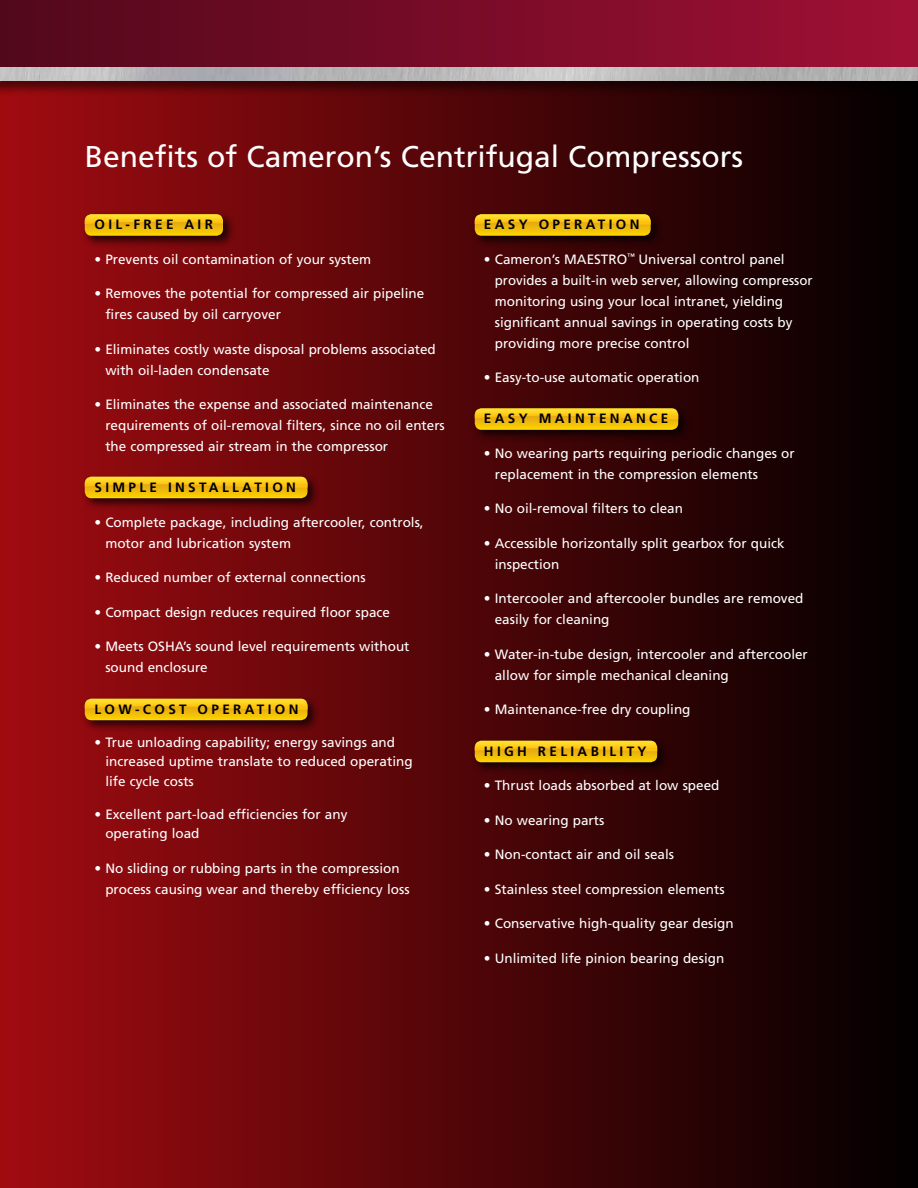
<style>
.page{position:relative;width:918px;height:1188px;background:#fff}
.page>*{position:absolute;margin:0;border:0;box-sizing:border-box;transform-origin:0 0}
.t1{font:30px "Frutiger LT Std";color:#fff}
.t2{font:13.5px/21px "Frutiger LT Std";color:#fff}
.t3{font:700 13.5px "Frutiger LT Std";letter-spacing:.25em;color:#000}
</style>
<div class="page">
<div style="left:0;top:68px;width:918px;height:1120px;background:linear-gradient(to right,#a10b11,#020000)"></div>
<div style="left:81px;top:211px;width:155px;height:37px;background:#000;opacity:.75"></div>
<svg style="left:85px;top:214px;width:138px;height:22px;background:#f1c011"></svg>
<div style="left:81px;top:474px;width:239px;height:37px;background:#000;opacity:.75"></div>
<svg style="left:85px;top:477px;width:223px;height:21px;background:#f5c411"></svg>
<div style="left:81px;top:696px;width:239px;height:37px;background:#000;opacity:.75"></div>
<svg style="left:85px;top:699px;width:223px;height:21px;background:#f5c411"></svg>
<div style="left:471px;top:738px;width:199px;height:37px;background:#000;opacity:.75"></div>
<svg style="left:475px;top:741px;width:182px;height:21px;background:#f5c411"></svg>
<div style="left:471px;top:211px;width:192px;height:37px;background:#000;opacity:.75"></div>
<svg style="left:475px;top:214px;width:176px;height:22px;background:#f0c011"></svg>
<div style="left:471px;top:405px;width:220px;height:37px;background:#000;opacity:.75"></div>
<svg style="left:475px;top:408px;width:203px;height:22px;background:#f1c111"></svg>
<div style="left:0;top:0;width:918px;height:68px;background:linear-gradient(to right,#52081b,#9f1035)"></div>
<div style="left:0;top:66px;width:918px;height:30px;background:#000;opacity:.5"></div>
<img style="left:0;top:68px;width:918px;height:13px">
<hr style="left:917px;top:0;width:1px;height:68px;background:#000">
<h1 class="t1" style="left:85px;top:139px;width:660px">Benefits of Cameron’s Centrifugal Compressors</h1>
<p class="t3" style="left:94px;top:217px;width:120px">OIL-FREE AIR</p>
<p class="t2" style="left:94px;top:249px;width:278px">• Prevents oil contamination of your system</p>
<p class="t2" style="left:105px;top:283px;width:320px;text-indent:-11px">• Removes the potential for compressed air pipeline fires caused by oil carryover</p>
<p class="t2" style="left:105px;top:339px;width:332px;text-indent:-11px">• Eliminates costly waste disposal problems associated with oil-laden condensate</p>
<p class="t2" style="left:105px;top:394px;width:341px;text-indent:-11px">• Eliminates the expense and associated maintenance requirements of oil-removal filters, since no oil enters the compressed air stream in the compressor</p>
<p class="t3" style="left:94px;top:480px;width:203px">SIMPLE I NS TA LLATIO N</p>
<p class="t2" style="left:105px;top:512px;width:320px;text-indent:-11px">• Complete package, including aftercooler, controls, motor and lubrication system</p>
<p class="t2" style="left:94px;top:567px;width:273px">• Reduced number of external connections</p>
<p class="t2" style="left:94px;top:602px;width:297px">• Compact design reduces required floor space</p>
<p class="t2" style="left:105px;top:636px;width:306px;text-indent:-11px">• Meets OSHA’s sound level requirements without sound enclosure</p>
<p class="t3" style="left:94px;top:701px;width:206px">LO W-COS T OPERATIO N</p>
<p class="t2" style="left:105px;top:732px;width:309px;line-height:19.5px;text-indent:-11px">• True unloading capability; energy savings and increased uptime translate to reduced operating life cycle costs</p>
<p class="t2" style="left:105px;top:804px;width:244px;line-height:19.5px;text-indent:-11px">• Excellent part-load efficiencies for any operating load</p>
<p class="t2" style="left:105px;top:858px;width:306px;text-indent:-11px">• No sliding or rubbing parts in the compression process causing wear and thereby efficiency loss</p>
<p class="t3" style="left:484px;top:217px;width:11px">EAS</p>
<p class="t3" style="left:519px;top:217px;width:122px">Y OPERATIO N</p>
<p class="t2" style="left:495px;top:249px;width:319px;text-indent:-11px">• Cameron’s MAESTRO<sup>™</sup> Universal control panel provides a built-in web server, allowing compressor monitoring using your local intranet, yielding significant annual savings in operating costs by providing more precise control</p>
<p class="t2" style="left:484px;top:367px;width:217px">• Easy-to-use automatic operation</p>
<p class="t3" style="left:484px;top:411px;width:11px">EAS</p>
<p class="t3" style="left:519px;top:411px;width:34px">Y MA</p>
<p class="t3" style="left:568px;top:411px;width:102px">INTENA NC E</p>
<p class="t2" style="left:495px;top:443px;width:302px;text-indent:-11px">• No wearing parts requiring periodic changes or replacement in the compression elements</p>
<p class="t2" style="left:484px;top:498px;width:201px">• No oil-removal filters to clean</p>
<p class="t2" style="left:495px;top:533px;width:291px;text-indent:-11px">• Accessible horizontally split gearbox for quick inspection</p>
<p class="t2" style="left:495px;top:588px;width:310px;text-indent:-11px">• Intercooler and aftercooler bundles are removed easily for cleaning</p>
<p class="t2" style="left:495px;top:644px;width:315px;text-indent:-11px">• Water-in-tube design, intercooler and aftercooler allow for simple mechanical cleaning</p>
<p class="t2" style="left:484px;top:699px;width:208px">• Maintenance-free dry coupling</p>
<p class="t3" style="left:484px;top:743px;width:164px">HIGH RELIA BILITY</p>
<p class="t2" style="left:484px;top:775px;width:237px">• Thrust loads absorbed at low speed</p>
<p class="t2" style="left:484px;top:810px;width:122px">• No wearing parts</p>
<p class="t2" style="left:484px;top:844px;width:192px">• Non-contact air and oil seals</p>
<p class="t2" style="left:484px;top:879px;width:242px">• Stainless steel compression elements</p>
<p class="t2" style="left:484px;top:913px;width:251px">• Conservative high-quality gear design</p>
<p class="t2" style="left:484px;top:948px;width:242px">• Unlimited life pinion bearing design</p>
</div>
